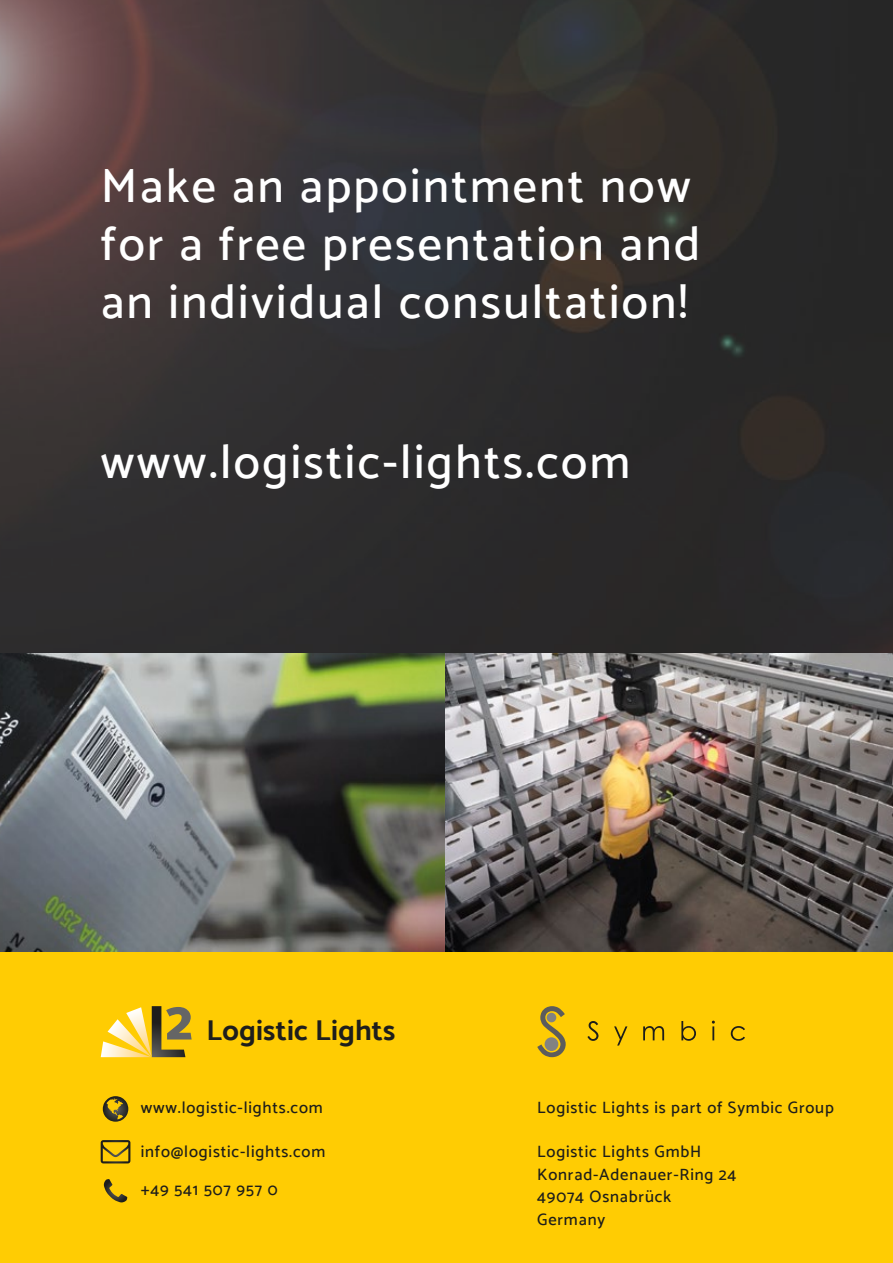
<style>
.page{position:relative;width:893px;height:1263px;background:#fff}
.page>*{position:absolute;margin:0;border:0;box-sizing:border-box;transform-origin:0 0}
.t1{font:500 48px/57.6px "Catamaran";letter-spacing:.05em;color:#fff}
.t2{font:700 28.95px "Catamaran";letter-spacing:.01em;color:#1e1e1c}
.t3{font:500 16.5px/22.5px "Catamaran";letter-spacing:.05em;color:#1d1d1b}
</style>
<div class="page">
<div style="left:0;top:951px;width:893px;height:312px;background:#ffcc03"></div>
<img style="left:1px;top:0;width:892px;height:654px">
<svg style="left:101px;top:1006px;width:91px;height:51px"></svg>
<svg style="left:104px;top:1179px;width:23px;height:23px"></svg>
<svg style="left:101px;top:1140px;width:29px;height:23px"></svg>
<svg style="left:103px;top:1096px;width:25px;height:26px"></svg>
<img style="left:1px;top:654px;width:892px;height:297px">
<svg style="left:587px;top:1021px;width:11px;height:20px"></svg>
<svg style="left:614px;top:1026px;width:13px;height:19px"></svg>
<svg style="left:643px;top:1026px;width:21px;height:14px"></svg>
<svg style="left:681px;top:1021px;width:15px;height:20px"></svg>
<svg style="left:712px;top:1021px;width:3px;height:19px"></svg>
<svg style="left:731px;top:1026px;width:14px;height:15px"></svg>
<svg style="left:537px;top:1006px;width:29px;height:51px"></svg>
<div style="left:547px;top:1013px;width:9px;height:9px;background:#828282;border-radius:50%"></div>
<div style="left:545px;top:1037px;width:13px;height:14px;background:#828282;border-radius:50%"></div>
<h1 class="t1" style="left:101px;top:157px;width:601px">Make an appointment now for a free presentation and an individual consultation!</h1>
<h1 class="t1" style="left:101px;top:433px;width:531px">www.logistic-lights.com</h1>
<h2 class="t2" style="left:207px;top:1012px;width:190px">Logistic Lights</h2>
<p class="t3" style="left:141px;top:1096px;width:183px">www.logistic-lights.com</p>
<p class="t3" style="left:537px;top:1096px;width:298px">Logistic Lights is part of Symbic Group</p>
<p class="t3" style="left:141px;top:1140px;width:186px">info@logistic-lights.com</p>
<p class="t3" style="left:141px;top:1177px;width:138px">+49 541 507 957 0</p>
<p class="t3" style="left:537px;top:1140px;width:201px">Logistic Lights GmbH<br>Konrad-Adenauer-Ring 24<br>49074 Osnabrück<br>Germany</p>
</div>
